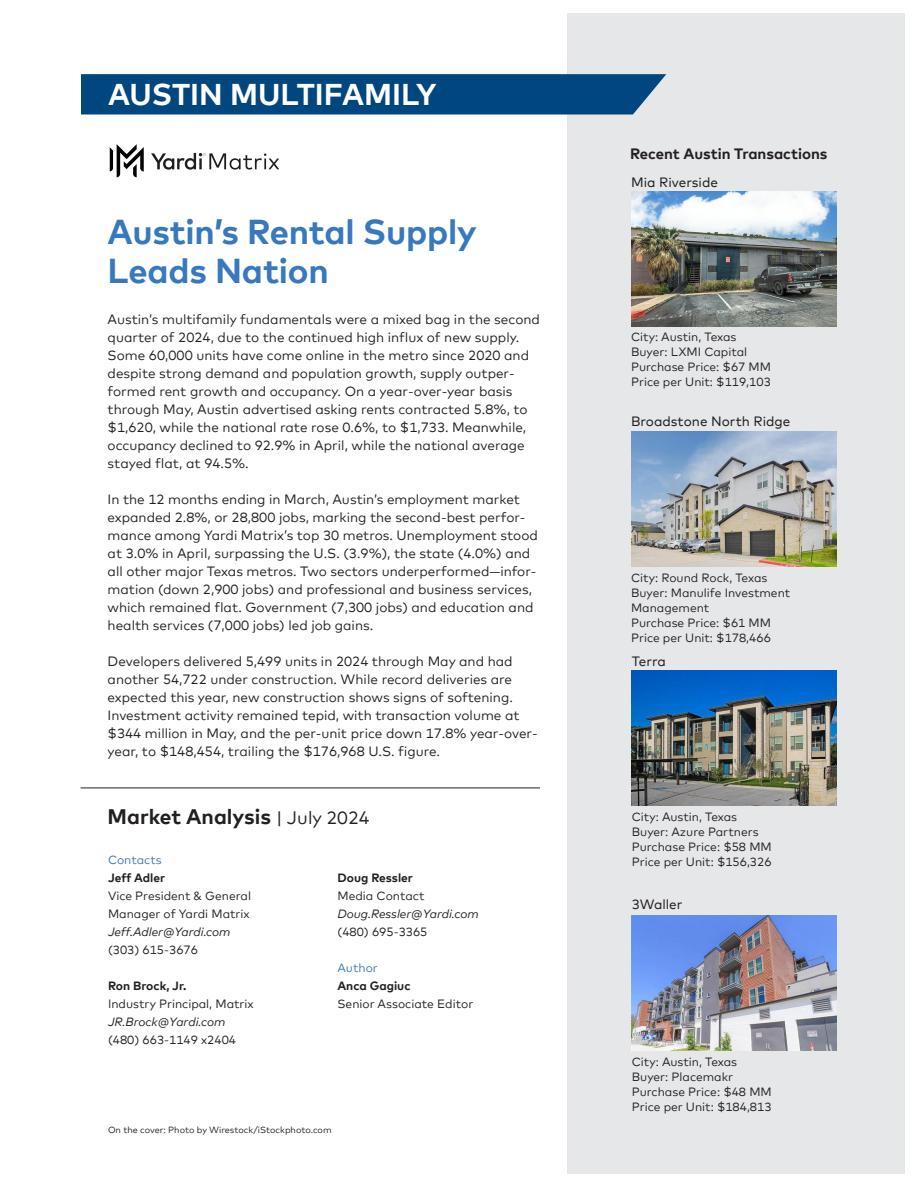
<style>
.page{position:relative;width:918px;height:1188px;background:#fff}
.page>*{position:absolute;margin:0;border:0;box-sizing:border-box;transform-origin:0 0}
.Matrix_Head{font:700 34.5px/39px "Mark Offc Pro";letter-spacing:-.005em;color:#3879be}
.Heading_1{font:700 30px "Mark Offc Pro";color:#fff}
.Matrix_Body_Note{font:700 21px "Mark Offc Pro";color:#231f20}
.Matrix_Chart_Heads{font:700 15px "Mark Offc Pro";color:#231f20}
.Matrix_Body{font:13.5px/18px "Mark Offc Pro";color:#231f20}
.t1{font:13.5px "Mark Offc Pro";color:#231f20}
.Matrix_Body_Note-2{font:12px/18px "Mark Offc Pro";color:#231f20}
.Matrix_Body_Note-3{font:12px "Mark Offc Pro";color:#3879be}
.Matrix_Body_Note-4{font:9px "Mark Offc Pro";color:#231f20}
.s1{font-weight:400;font-size:18px}
.s2{font-weight:700}
.s3{font-style:italic}
</style>
<div class="page">
<svg style="left:151px;top:153px;width:128px;height:17px"></svg>
<svg style="left:110px;top:144px;width:34px;height:33px"></svg>
<div style="left:567px;top:14px;width:337px;height:1160px;background:#e6e7e9"></div>
<img style="left:632px;top:670px;width:205px;height:135px">
<img style="left:632px;top:915px;width:205px;height:135px">
<img style="left:631px;top:191px;width:205px;height:135px">
<img style="left:631px;top:432px;width:205px;height:135px">
<hr style="left:81px;top:788px;width:459px;height:1px;background:#231f20">
<svg style="left:81px;top:74px;width:585px;height:41px;background:#094c83"></svg>
<p class="Heading_1" style="left:108px;top:71px;width:330px">AUSTIN MULTIFAMILY</p>
<p class="Matrix_Head" style="left:108px;top:209px;width:371px">Austin’s Rental Supply<br>Leads Nation</p>
<p class="Matrix_Body" style="left:108px;top:309px;width:434px">Austin’s multifamily fundamentals were a mixed bag in the second quarter of 2024, due to the continued high influx of new supply.<br>Some 60,000 units have come online in the metro since 2020 and despite strong demand and population growth, supply outper&shy;formed rent growth and occupancy. On a year-over-year basis through May, Austin advertised asking rents contracted 5.8%, to $1,620, while the national rate rose 0.6%, to $1,733. Meanwhile, occupancy declined to 92.9% in April, while the national average stayed flat, at 94.5%.</p>
<p class="Matrix_Body" style="left:108px;top:489px;width:432px">In the 12 months ending in March, Austin’s employment market expanded 2.8%, or 28,800 jobs, marking the second-best perfor&shy;mance among Yardi Matrix’s top 30 metros. Unemployment stood at 3.0% in April, surpassing the U.S. (3.9%), the state (4.0%) and all other major Texas metros. Two sectors underperformed—infor&shy;mation (down 2,900 jobs) and professional and business services, which remained flat. Government (7,300 jobs) and education and health services (7,000 jobs) led job gains.</p>
<p class="Matrix_Body" style="left:108px;top:651px;width:432px">Developers delivered 5,499 units in 2024 through May and had another 54,722 under construction. While record deliveries are expected this year, new construction shows signs of softening.<br>Investment activity remained tepid, with transaction volume at $344 million in May, and the per-unit price down 17.8% year-over&shy;year, to $148,454, trailing the $176,968 U.S. figure.</p>
<p class="Matrix_Body_Note" style="left:108px;top:800px;width:264px">Market Analysis <span class="s1">| July 2024</span></p>
<p class="Matrix_Body_Note-3" style="left:108px;top:851px;width:55px">Contacts</p>
<p class="Matrix_Body_Note-2" style="left:108px;top:868px;width:145px"><span class="s2">Jeff Adler<br></span>Vice President &amp; General<br>Manager of Yardi Matrix<br><span class="s3">Jeff.Adler@Yardi.com </span>(303) 615-3676</p>
<p class="Matrix_Body_Note-2" style="left:108px;top:976px;width:147px"><span class="s2">Ron Brock, Jr.<br></span>Industry Principal, Matrix<br><span class="s3">JR.Brock@Yardi.com </span>(480) 663-1149 x2404</p>
<p class="Matrix_Body_Note-2" style="left:338px;top:868px;width:143px"><span class="s2">Doug Ressler<br></span>Media Contact<br><span class="s3">Doug.Ressler@Yardi.com </span>(480) 695-3365</p>
<p class="Matrix_Body_Note-3" style="left:338px;top:959px;width:42px">Author</p>
<p class="Matrix_Body_Note-2" style="left:338px;top:976px;width:137px"><span class="s2">Anca Gagiuc<br></span>Senior Associate Editor</p>
<p class="Matrix_Body_Note-4" style="left:108px;top:1123px;width:225px">On the cover: Photo by Wirestock/iStockphoto.com</p>
<p class="Matrix_Chart_Heads" style="left:630px;top:142px;width:199px">Recent Austin Transactions</p>
<p class="t1" style="left:631px;top:172px;width:88px">Mia Riverside</p>
<p class="Matrix_Body_Note-2" style="left:631px;top:328px;width:142px;line-height:15px">City: Austin, Texas<br>Buyer: LXMI Capital<br>Purchase Price: $67 MM</p>
<p class="Matrix_Body_Note-2" style="left:631px;top:371px;width:141px">Price per Unit: $119,103</p>
<p class="t1" style="left:631px;top:411px;width:161px">Broadstone North Ridge</p>
<p class="Matrix_Body_Note-2" style="left:631px;top:570px;width:161px;line-height:15px">City: Round Rock, Texas<br>Buyer: Manulife Investment<br>Management<br>Purchase Price: $61 MM</p>
<p class="Matrix_Body_Note-2" style="left:631px;top:628px;width:141px">Price per Unit: $178,466</p>
<p class="t1" style="left:632px;top:651px;width:36px">Terra</p>
<p class="Matrix_Body_Note-2" style="left:632px;top:808px;width:142px;line-height:15px">City: Austin, Texas<br>Buyer: Azure Partners<br>Purchase Price: $58 MM</p>
<p class="Matrix_Body_Note-2" style="left:632px;top:852px;width:141px">Price per Unit: $156,326</p>
<p class="t1" style="left:632px;top:894px;width:52px">3Waller</p>
<p class="Matrix_Body_Note-2" style="left:632px;top:1053px;width:142px;line-height:15px">City: Austin, Texas<br>Buyer: Placemakr<br>Purchase Price: $48 MM</p>
<p class="Matrix_Body_Note-2" style="left:632px;top:1097px;width:141px">Price per Unit: $184,813</p>
</div>
